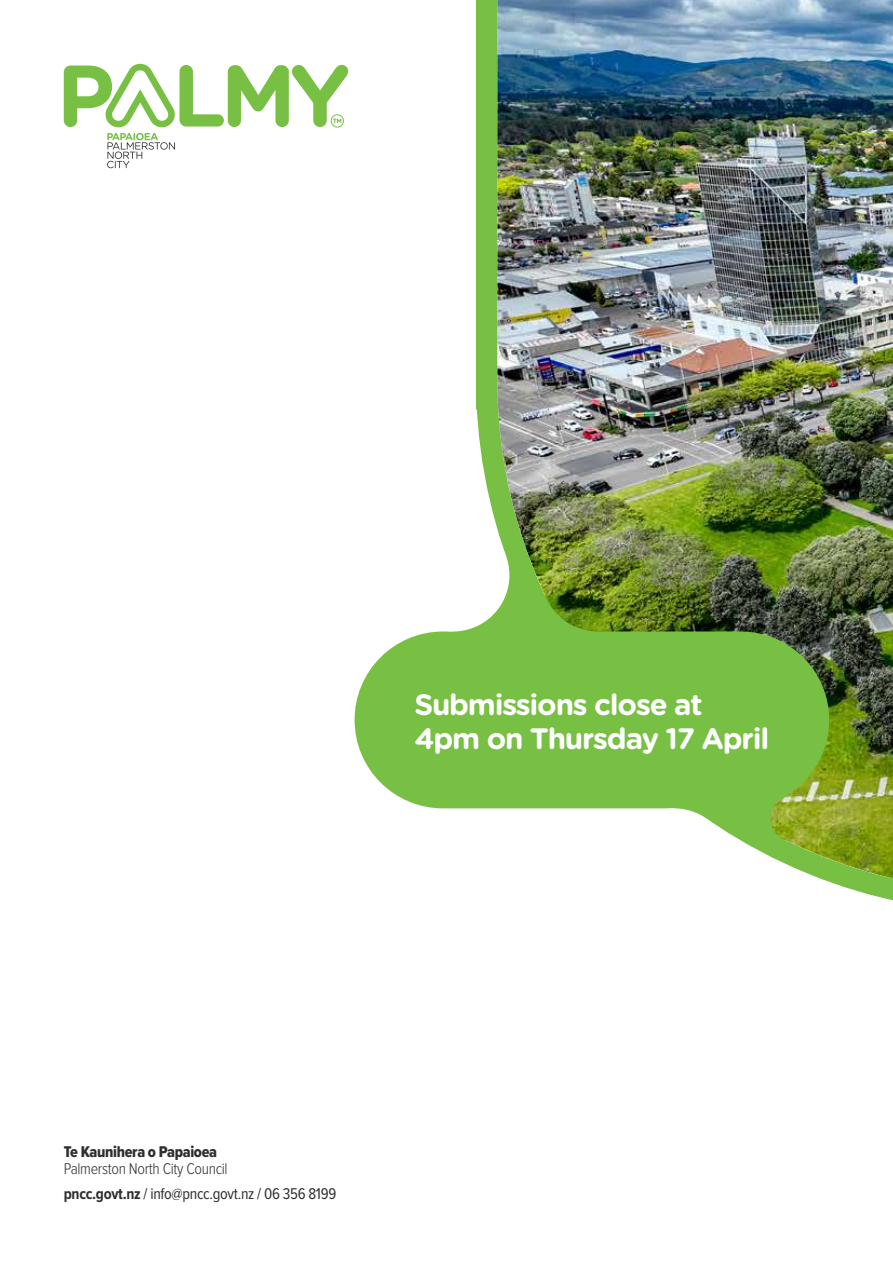
<style>
.page{position:relative;width:893px;height:1263px;background:#fff}
.page>*{position:absolute;margin:0;border:0;box-sizing:border-box;transform-origin:0 0}
.t1{font:700 29.55px/33.8px "Gotham Rounded";letter-spacing:-.04em;color:#fff}
.t2{font:16.2px "Proxima Nova Cond";letter-spacing:-.02em;color:#302d2d}
.t3{font:300 16.2px "Proxima Nova Cond";letter-spacing:-.02em;color:#302d2d}
.t4{font:16.2px "Proxima Nova Cond Extrabld";letter-spacing:-.02em;color:#302d2d}
.s1{font-weight:700}
</style>
<div class="page">
<img style="left:465px;top:0;width:428px;height:901px">
<svg style="left:64px;top:64px;width:284px;height:104px"></svg>
<div style="left:675px;top:792px;width:37px;height:27px;background:#77c043"></div>
<div style="left:453px;top:556px;width:75px;height:80px;background:#77c043"></div>
<div style="left:519px;top:596px;width:80px;height:70px;background:#77c043"></div>
<div style="left:714px;top:789px;width:54px;height:30px;background:#77c043"></div>
<div style="left:745px;top:797px;width:40px;height:42px;background:#77c043"></div>
<div style="left:355px;top:631px;width:474px;height:177px;background:#77c043;border-radius:88px"></div>
<div style="left:618px;top:808px;width:112px;height:113px;background:#fff;border-radius:50%"></div>
<div style="left:397px;top:519px;width:112px;height:112px;background:#fff;border-radius:50%"></div>
<img style="left:541px;top:519px;width:113px;height:112px;border-radius:56px">
<img style="left:770px;top:795px;width:47px;height:46px;border-radius:23px">
<h1 class="t1" style="left:414px;top:686px;width:357px">Submissions close at<br>4pm on Thursday 17 April</h1>
<p class="t4" style="left:64px;top:1139px;width:155px">Te Kaunihera o Papaioea</p>
<p class="t3" style="left:64px;top:1157px;width:165px">Palmerston North City Council</p>
<p class="t2" style="left:64px;top:1182px;width:274px"><span class="s1">pncc.govt.nz</span> / info@pncc.govt.nz / 06 356 8199</p>
</div>
